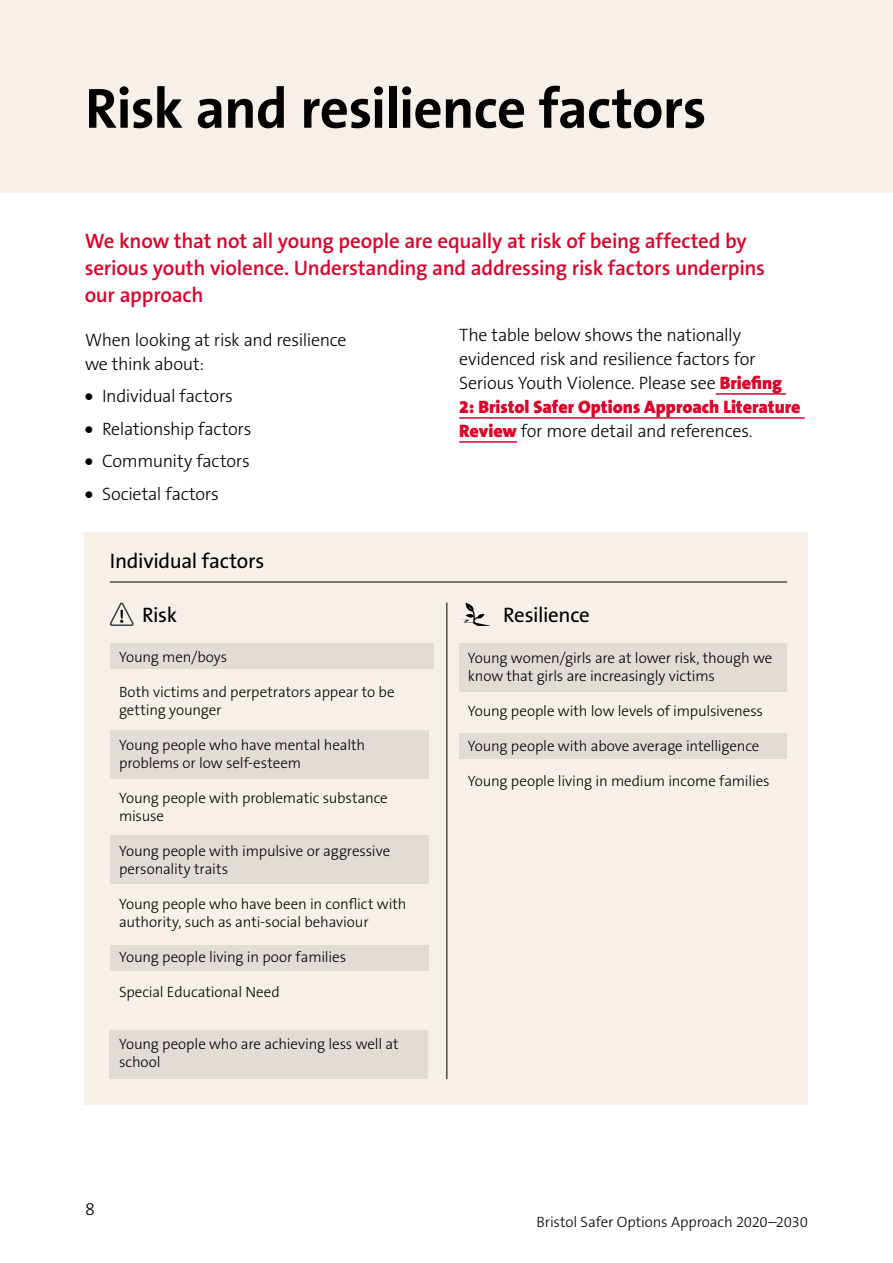
<style>
.page{position:relative;width:893px;height:1263px;background:#fff}
.page>*{position:absolute;margin:0;border:0;box-sizing:border-box;transform-origin:0 0}
.t1{font:700 57px "The Sans B7";letter-spacing:-.015em;color:#000}
.t2{font:600 21px/27px "The Sans B6";letter-spacing:-.01em;color:#dd042b}
.t3{font:21px "The Sans B5 Plain";letter-spacing:-.015em;color:#000}
.t4{font:300 18px/24px "The Sans B3";letter-spacing:-.015em;color:#000}
.t5{font:900 18px "The Sans B9";color:#dd042b}
.t6{font:300 15px/18px "The Sans B3";letter-spacing:-.01em;color:#000}
.s1{font-family:"The Sans B9";font-weight:900}
.s2{font-family:"The Sans B9";font-weight:900;color:#dd042b}
</style>
<div class="page">
<hr style="left:716px;top:393px;width:70px;height:2px;background:#dd042b">
<hr style="left:459px;top:417px;width:346px;height:2px;background:#dd042b">
<hr style="left:459px;top:441px;width:58px;height:2px;background:#dd042b">
<div style="left:0;top:0;width:893px;height:193px;background:#f6f0e8"></div>
<div style="left:85px;top:532px;width:723px;height:572px;background:#f6f0e8"></div>
<div style="left:110px;top:643px;width:324px;height:25px;background:#e0ddd7"></div>
<div style="left:459px;top:734px;width:328px;height:25px;background:#e0ddd7"></div>
<div style="left:110px;top:945px;width:319px;height:25px;background:#e0ddd7"></div>
<div style="left:110px;top:730px;width:319px;height:49px;background:#e0ddd7"></div>
<div style="left:459px;top:643px;width:328px;height:49px;background:#e0ddd7"></div>
<div style="left:109px;top:1030px;width:319px;height:49px;background:#e0ddd7"></div>
<div style="left:110px;top:835px;width:319px;height:48px;background:#e0ddd7"></div>
<hr style="left:110px;top:582px;width:677px;height:1px;background:#000">
<hr style="left:446px;top:602px;width:1px;height:477px;background:#000">
<svg style="left:109px;top:602px;width:25px;height:24px"></svg>
<svg style="left:461px;top:603px;width:30px;height:23px"></svg>
<h1 class="t1" style="left:85px;top:78px;width:623px">Risk and resilience factors</h1>
<h2 class="t2" style="left:85px;top:228px;width:682px">We know that not all young people are equally at risk of being affected by serious youth violence. Understanding and addressing risk factors underpins our approach</h2>
<p class="t4" style="left:85px;top:328px;width:263px">When looking at risk and resilience we think about:</p>
<p class="t4" style="left:85px;top:385px;width:149px"><span class="s1">•</span> Individual factors</p>
<p class="t4" style="left:85px;top:417px;width:168px"><span class="s1">•</span> Relationship factors</p>
<p class="t4" style="left:85px;top:450px;width:166px"><span class="s1">•</span> Community factors</p>
<p class="t4" style="left:85px;top:482px;width:135px"><span class="s1">•</span> Societal factors</p>
<p class="t4" style="left:459px;top:324px;width:324px">The table below shows the nationally evidenced risk and resilience factors for<br>Serious Youth Violence. Please see <span class="s2">Briefing</span></p>
<p class="t5" style="left:459px;top:398px;width:343px">2: Bristol Safer Options Approach Literature</p>
<p class="t4" style="left:459px;top:420px;width:295px"><span class="s2">Review</span> for more detail and references.</p>
<h2 class="t3" style="left:110px;top:550px;width:156px">Individual factors</h2>
<h2 class="t3" style="left:142px;top:604px;width:37px">Risk</h2>
<h2 class="t3" style="left:503px;top:604px;width:88px">Resilience</h2>
<p class="t6" style="left:119px;top:649px;width:110px">Young men/boys</p>
<p class="t6" style="left:119px;top:684px;width:277px">Both victims and perpetrators appear to be getting younger</p>
<p class="t6" style="left:119px;top:737px;width:248px">Young people who have mental health problems or low self-esteem</p>
<p class="t6" style="left:119px;top:790px;width:270px">Young people with problematic substance misuse</p>
<p class="t6" style="left:119px;top:843px;width:273px">Young people with impulsive or aggressive personality traits</p>
<p class="t6" style="left:119px;top:896px;width:289px">Young people who have been in conflict with authority, such as anti-social behaviour</p>
<p class="t6" style="left:119px;top:949px;width:229px">Young people living in poor families</p>
<p class="t6" style="left:119px;top:984px;width:162px">Special Educational Need</p>
<p class="t6" style="left:119px;top:1036px;width:281px">Young people who are achieving less well at school</p>
<p class="t4" style="left:85px;top:1198px;width:11px">8</p>
<p class="t6" style="left:468px;top:650px;width:306px">Young women/girls are at lower risk, though we know that girls are increasingly victims</p>
<p class="t6" style="left:468px;top:703px;width:297px">Young people with low levels of impulsiveness</p>
<p class="t6" style="left:468px;top:738px;width:293px">Young people with above average intelligence</p>
<p class="t6" style="left:468px;top:773px;width:303px">Young people living in medium income families</p>
<p class="t6" style="left:536px;top:1213px;width:273px">Bristol Safer Options Approach 2020–2030</p>
</div>
